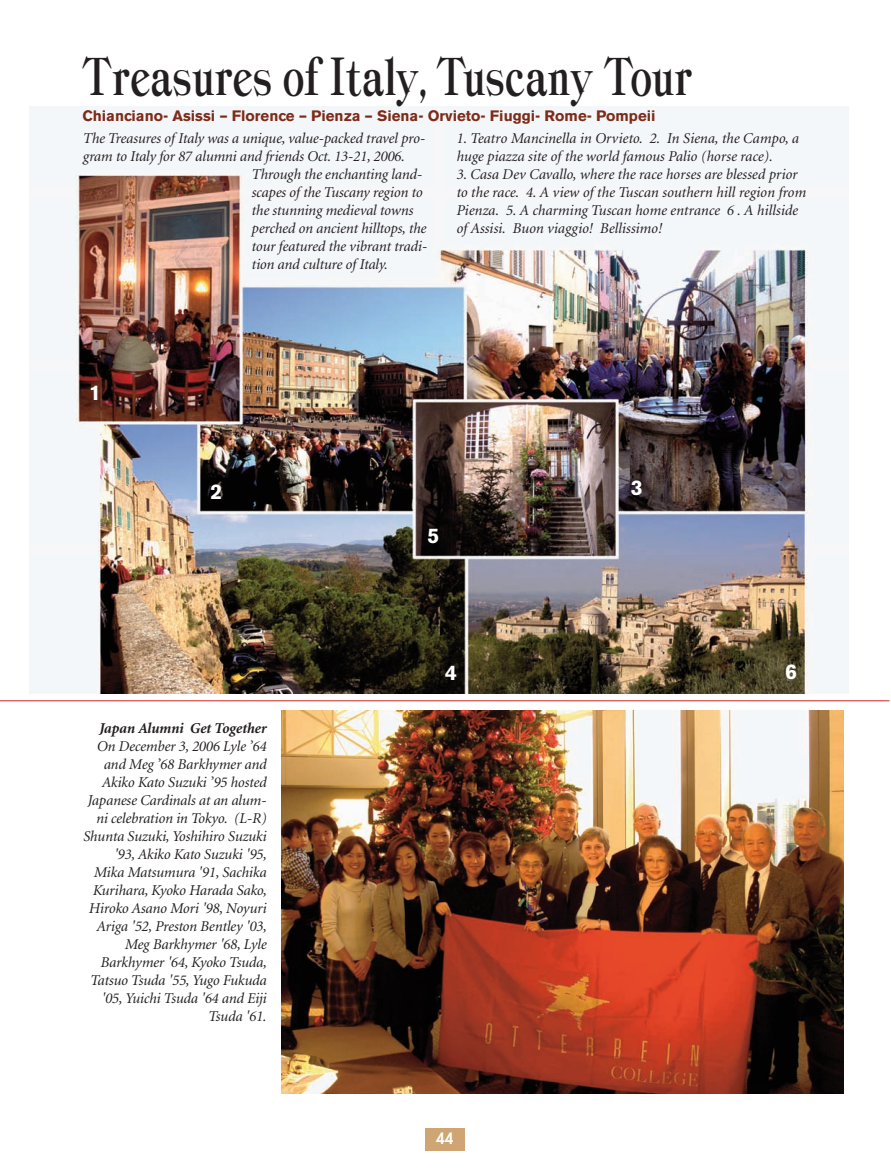
<style>
.page{position:relative;width:891px;height:1175px;background:#fff}
.page>*{position:absolute;margin:0;border:0;box-sizing:border-box;transform-origin:0 0}
.t1{font:800 54px "Classica";color:#231f20;scale:.7 1}
.t2{font:700 21px "Akzidenz Grotesk BE";color:#fff}
.t3{font:italic 15px/18px "Minion";letter-spacing:-.01em;color:#231f20}
.t4{font:700 15px "Akzidenz Grotesk BE";color:#7e2c1a}
.t5{font:italic 700 15px "Minion";letter-spacing:-.01em;color:#231f20}
.t6{font:800 15px "Futura";color:#fff}
</style>
<div class="page">
<div style="left:425px;top:1128px;width:40px;height:23px;background:#cea573"></div>
<img style="left:281px;top:710px;width:563px;height:383px">
<hr style="left:0;top:700px;width:890px;height:1px;background:#d42621">
<img style="left:30px;top:107px;width:819px;height:586px">
<h1 class="t1" style="left:82px;top:44px;width:874px">Treasures of Italy, Tuscany Tour</h1>
<p class="t3" style="left:82px;top:130px;width:344px">The Treasures of Italy was a unique, value-packed travel pro-</p>
<p class="t3" style="left:82px;top:148px;width:324px">gram to Italy for 87 alumni and friends Oct. 13-21, 2006.</p>
<p class="t3" style="left:251px;top:166px;width:172px">Through the enchanting land-</p>
<p class="t3" style="left:251px;top:184px;width:172px">scapes of the Tuscany region to</p>
<p class="t3" style="left:251px;top:202px;width:163px">the stunning medieval towns</p>
<p class="t3" style="left:251px;top:220px;width:176px">perched on ancient hilltops, the</p>
<p class="t3" style="left:251px;top:238px;width:177px">tour featured the vibrant tradi-</p>
<p class="t3" style="left:251px;top:256px;width:138px">tion and culture of Italy.</p>
<p class="t4" style="left:83px;top:110px;width:575px">Chianciano- Asissi – Florence – Pienza – Siena- Orvieto- Fiuggi- Rome- Pompeii</p>
<p class="t3" style="left:456px;top:130px;width:344px">1. Teatro Mancinella in Orvieto. 2. In Siena, the Campo, a huge piazza site of the world famous Palio (horse race).</p>
<p class="t3" style="left:456px;top:166px;width:351px">3. Casa Dev Cavallo, where the race horses are blessed prior to the race. 4. A view of the Tuscan southern hill region from Pienza. 5. A charming Tuscan home entrance 6 . A hillside of Assisi. Buon viaggio! Bellissimo!</p>
<h2 class="t2" style="left:89px;top:384px;width:13px">1</h2>
<h2 class="t2" style="left:211px;top:484px;width:13px">2</h2>
<h2 class="t2" style="left:631px;top:479px;width:13px">3</h2>
<h2 class="t2" style="left:427px;top:527px;width:13px">5</h2>
<h2 class="t2" style="left:445px;top:664px;width:13px">4</h2>
<p class="t5" style="left:99px;top:722px;width:169px">Japan Alumni Get Together</p>
<p class="t3" style="left:83px;top:738px;width:185px;text-align:right">On December 3, 2006 Lyle ’64 and Meg ’68 Barkhymer and<br>Akiko Kato Suzuki ’95 hosted<br>Japanese Cardinals at an alum&shy;ni celebration in Tokyo. (L-R)<br>Shunta Suzuki, Yoshihiro Suzuki '93, Akiko Kato Suzuki '95,<br>Mika Matsumura '91, Sachika<br>Kurihara, Kyoko Harada Sako,<br>Hiroko Asano Mori '98, Noyuri<br>Ariga '52, Preston Bentley '03,<br>Meg Barkhymer '68, Lyle<br>Barkhymer '64, Kyoko Tsuda,<br>Tatsuo Tsuda '55, Yugo Fukuda '05, Yuichi Tsuda '64 and Eiji<br>Tsuda '61.</p>
<p class="t6" style="left:436px;top:1131px;width:19px">44</p>
<h2 class="t2" style="left:785px;top:663px;width:13px">6</h2>
</div>
